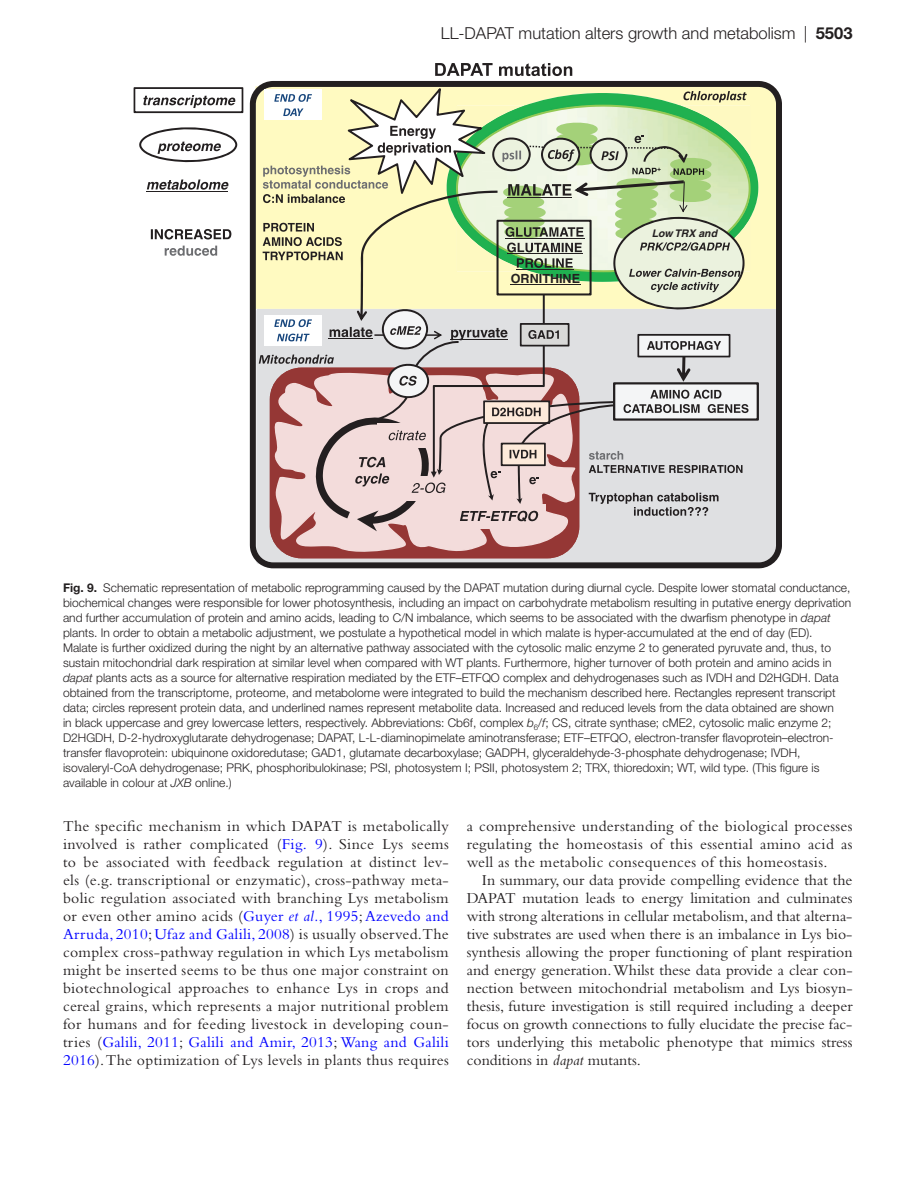
<style>
.page{position:relative;width:919px;height:1187px;background:#fff}
.page>*{position:absolute;margin:0;border:0;box-sizing:border-box;transform-origin:0 0}
.t1{font:300 16.5px "Helvetica Neue LT Std";color:#231f20}
.t2{font:15.75px/18px "Bembo Std";letter-spacing:.02em;color:#231f20;text-align:justify}
.t3{font:700 12.6px "Helvetica";color:#231f20}
.t4{font:300 12px/15px "Helvetica Neue LT Std";color:#231f20}
.t5{font:italic 700 10.5px "Helvetica";color:#231f20}
.s1{font-weight:700}
.s2{font-style:italic}
.s3{color:#00f}
.s4{font-style:italic;color:#00f}
</style>
<div class="page">
<svg style="left:250px;top:81px;width:531px;height:487px;background:#7e7776"></svg>
<svg style="left:272px;top:531px;width:303px;height:23px;background:#cc9a98"></svg>
<svg style="left:139px;top:127px;width:98px;height:35px"></svg>
<svg style="left:134px;top:87px;width:109px;height:26px"></svg>
<svg style="left:147px;top:179px;width:82px;height:11px"></svg>
<hr style="left:146px;top:191px;width:82px;height:1px;background:#231f20">
<svg style="left:151px;top:229px;width:80px;height:10px"></svg>
<svg style="left:165px;top:245px;width:52px;height:11px"></svg>
<svg style="left:435px;top:63px;width:137px;height:13px"></svg>
<svg style="left:257px;top:88px;width:520px;height:443px;background:#d2d1bc"></svg>
<h1 class="t1" style="left:441px;top:23px;width:413px">LL-DAPAT mutation alters growth and metabolism | <span class="s1">5503</span></h1>
<p class="t3" style="left:511px;top:270px;width:71px">ORNITHINE</p>
<p class="t5" style="left:651px;top:227px;width:67px">Low TRX and</p>
<p class="t4" style="left:63px;top:580px;width:789px"><span class="s1">Fig. 9.</span> Schematic representation of metabolic reprogramming caused by the DAPAT mutation during diurnal cycle. Despite lower stomatal conductance, biochemical changes were responsible for lower photosynthesis, including an impact on carbohydrate metabolism resulting in putative energy deprivation and further accumulation of protein and amino acids, leading to C/N imbalance, which seems to be associated with the dwarfism phenotype in <span class="s2">dapat </span>plants. In order to obtain a metabolic adjustment, we postulate a hypothetical model in which malate is hyper-accumulated at the end of day (ED).<br>Malate is further oxidized during the night by an alternative pathway associated with the cytosolic malic enzyme 2 to generated pyruvate and, thus, to sustain mitochondrial dark respiration at similar level when compared with WT plants. Furthermore, higher turnover of both protein and amino acids in <span class="s2">dapat</span> plants acts as a source for alternative respiration mediated by the ETF–ETFQO complex and dehydrogenases such as IVDH and D2HGDH. Data obtained from the transcriptome, proteome, and metabolome were integrated to build the mechanism described here. Rectangles represent transcript data; circles represent protein data, and underlined names represent metabolite data. Increased and reduced levels from the data obtained are shown<br>in black uppercase and grey lowercase letters, respectively. Abbreviations: Cb6f, complex <span class="s2">b</span><sub>6</sub>/<span class="s2">f</span>; CS, citrate synthase; cME2, cytosolic malic enzyme 2; D2HGDH, D-2-hydroxyglutarate dehydrogenase; DAPAT, L-L-diaminopimelate aminotransferase; ETF–ETFQO, electron-transfer flavoprotein–electron&shy;transfer flavoprotein: ubiquinone oxidoredutase; GAD1, glutamate decarboxylase; GADPH, glyceraldehyde-3-phosphate dehydrogenase; IVDH, isovaleryl-CoA dehydrogenase; PRK, phosphoribulokinase; PSI, photosystem I; PSII, photosystem 2; TRX, thioredoxin; WT, wild type. (This figure is available in colour at <span class="s2">JXB</span> online.)</p>
<p class="t2" style="left:63px;top:816px;width:387px">The specific mechanism in which DAPAT is metabolically involved is rather complicated (<span class="s3">Fig. 9</span>). Since Lys seems to be associated with feedback regulation at distinct lev&shy;els (e.g. transcriptional or enzymatic), cross-pathway meta&shy;bolic regulation associated with branching Lys metabolism or even other amino acids (<span class="s3">Guyer</span> <span class="s4">et al.</span><span class="s3">, 1995</span>; <span class="s3">Azevedo and Arruda, 2010</span>; <span class="s3">Ufaz and Galili, 2008</span>) is usually observed. The complex cross-pathway regulation in which Lys metabolism might be inserted seems to be thus one major constraint on biotechnological approaches to enhance Lys in crops and cereal grains, which represents a major nutritional problem for humans and for feeding livestock in developing coun&shy;tries (<span class="s3">Galili, 2011</span>; <span class="s3">Galili and Amir, 2013</span>; <span class="s3">Wang and Galili 2016</span>). The optimization of Lys levels in plants thus requires</p>
<h2 class="t2" style="left:467px;top:816px;width:387px">a comprehensive understanding of the biological processes regulating the homeostasis of this essential amino acid as well as the metabolic consequences of this homeostasis.</h2>
<p class="t2" style="left:467px;top:870px;width:387px;text-indent:15px">In summary, our data provide compelling evidence that the DAPAT mutation leads to energy limitation and culminates with strong alterations in cellular metabolism, and that alterna&shy;tive substrates are used when there is an imbalance in Lys bio&shy;synthesis allowing the proper functioning of plant respiration and energy generation. Whilst these data provide a clear con&shy;nection between mitochondrial metabolism and Lys biosyn&shy;thesis, future investigation is still required including a deeper focus on growth connections to fully elucidate the precise fac&shy;tors underlying this metabolic phenotype that mimics stress conditions in <span class="s2">dapat</span> mutants.</p>
</div>
